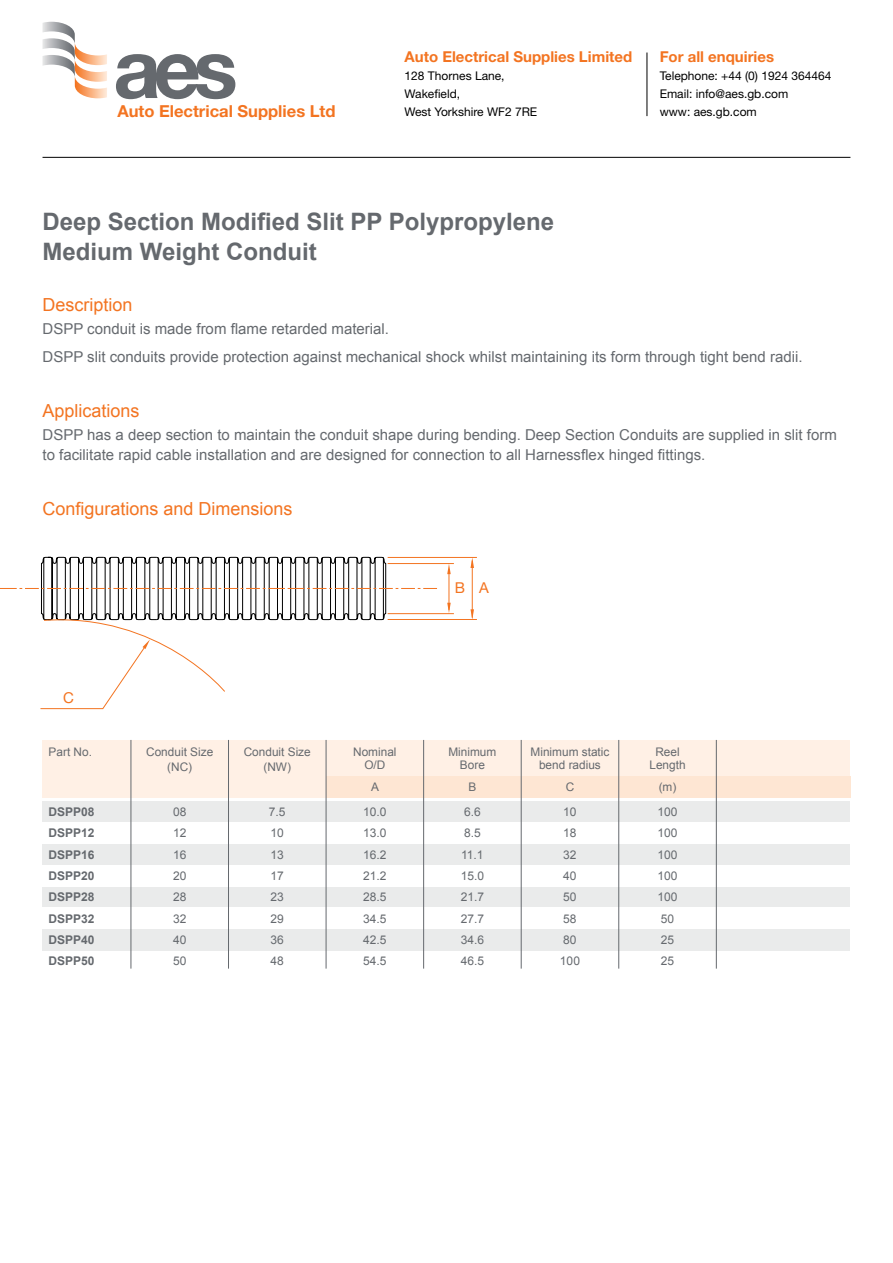
<style>
.page{position:relative;width:893px;height:1263px;background:#fff}
.page>*{position:absolute;margin:0;border:0;box-sizing:border-box;transform-origin:0 0}
.t1{font:700 24px/30px "Arial";color:#65696e}
.t2{font:18px "Arial";color:#f37421}
.t3{font:700 16.5px "Helvetica Neue";color:#f37421}
.t4{font:15px/28px "Arial";color:#65696e}
.t5{font:700 15px "Helvetica Neue";color:#f37421}
.t6{font:15px "Helvetica Neue";color:#f37421}
.t7{font:12px/21.3px "Arial";color:#65696e}
.t8{font:12px/18px "Helvetica Neue";color:#000}
.t9{font:700 12px/21.3px "Arial";color:#65696e;text-align:justify}
.t10{font:11.85px/12.9px "Arial";color:#65696e;text-align:center}
</style>
<div class="page">
<hr style="left:43px;top:157px;width:807px;height:1px;background:#000">
<div style="left:43px;top:801px;width:807px;height:21px;background:#eaebeb"></div>
<div style="left:43px;top:843px;width:807px;height:22px;background:#eaebeb"></div>
<div style="left:43px;top:886px;width:807px;height:22px;background:#eaebeb"></div>
<div style="left:43px;top:929px;width:807px;height:21px;background:#eaebeb"></div>
<div style="left:43px;top:740px;width:807px;height:58px;background:#fff0e5"></div>
<div style="left:326px;top:776px;width:524px;height:22px;background:#fee6d3"></div>
<hr style="left:131px;top:740px;width:1px;height:228px;background:#65696e">
<hr style="left:228px;top:740px;width:1px;height:228px;background:#65696e">
<hr style="left:326px;top:740px;width:1px;height:228px;background:#65696e">
<hr style="left:423px;top:740px;width:1px;height:228px;background:#65696e">
<hr style="left:521px;top:740px;width:1px;height:228px;background:#65696e">
<hr style="left:618px;top:740px;width:1px;height:228px;background:#65696e">
<hr style="left:716px;top:740px;width:1px;height:228px;background:#65696e">
<svg style="left:0;top:557px;width:477px;height:152px"></svg>
<svg style="left:41px;top:557px;width:433px;height:92px"></svg>
<hr style="left:647px;top:53px;width:1px;height:63px;background:#000">
<svg style="left:116px;top:54px;width:119px;height:45px"></svg>
<svg style="left:43px;top:22px;width:64px;height:76px"></svg>
<p class="t5" style="left:405px;top:48px;width:229px">Auto Electrical Supplies Limited</p>
<p class="t8" style="left:405px;top:67px;width:134px">128 Thornes Lane,<br>Wakefield,<br>West Yorkshire WF2 7RE</p>
<p class="t5" style="left:660px;top:48px;width:116px">For all enquiries</p>
<p class="t8" style="left:660px;top:67px;width:173px">Telephone: +44 (0) 1924 364464<br>Email: info@aes.gb.com</p>
<p class="t3" style="left:117px;top:101px;width:220px">Auto Electrical Supplies Ltd</p>
<p class="t8" style="left:660px;top:103px;width:99px">www: aes.gb.com</p>
<h1 class="t1" style="left:43px;top:207px;width:513px">Deep Section Modified Slit PP Polypropylene<br>Medium Weight Conduit</h1>
<p class="t2" style="left:43px;top:294px;width:92px">Description</p>
<p class="t4" style="left:43px;top:315px;width:762px">DSPP conduit is made from flame retarded material.<br>DSPP slit conduits provide protection against mechanical shock whilst maintaining its form through tight bend radii.</p>
<p class="t2" style="left:43px;top:401px;width:99px">Applications</p>
<p class="t4" style="left:43px;top:425px;width:796px;line-height:19.5px">DSPP has a deep section to maintain the conduit shape during bending. Deep Section Conduits are supplied in slit form to facilitate rapid cable installation and are designed for connection to all Harnessflex hinged fittings.</p>
<p class="t2" style="left:43px;top:498px;width:252px">Configurations and Dimensions</p>
<p class="t6" style="left:63px;top:688px;width:12px">C</p>
<p class="t6" style="left:455px;top:579px;width:35px">B A</p>
<p class="t10" style="left:49px;top:745px;width:45px">Part No.</p>
<p class="t10" style="left:146px;top:745px;width:69px">Conduit Size</p>
<p class="t10" style="left:244px;top:745px;width:69px">Conduit Size</p>
<p class="t10" style="left:353px;top:745px;width:45px">Nominal<br>O/D</p>
<p class="t10" style="left:448px;top:745px;width:49px">Minimum<br>Bore</p>
<p class="t10" style="left:530px;top:745px;width:80px">Minimum static bend radius</p>
<p class="t10" style="left:655px;top:745px;width:26px">Reel</p>
<p class="t10" style="left:167px;top:761px;width:26px">(NC)</p>
<p class="t10" style="left:263px;top:761px;width:29px">(NW)</p>
<p class="t10" style="left:649px;top:758px;width:38px">Length</p>
<p class="t10" style="left:371px;top:781px;width:9px">A</p>
<p class="t10" style="left:468px;top:781px;width:9px">B</p>
<p class="t10" style="left:566px;top:781px;width:10px">C</p>
<p class="t10" style="left:659px;top:781px;width:19px">(m)</p>
<p class="t9" style="left:49px;top:801px;width:48px">DSPP08<br>DSPP12<br>DSPP16<br>DSPP20<br>DSPP28<br>DSPP32<br>DSPP40<br>DSPP50</p>
<p class="t7" style="left:173px;top:801px;width:15px;text-align:justify">08<br>12<br>16<br>20<br>28<br>32<br>40<br>50</p>
<p class="t7" style="left:269px;top:801px;width:18px">7.5<br>10<br>13<br>17<br>23<br>29<br>36<br>48</p>
<p class="t7" style="left:363px;top:801px;width:25px;text-align:justify">10.0<br>13.0<br>16.2<br>21.2<br>28.5<br>34.5<br>42.5<br>54.5</p>
<p class="t7" style="left:461px;top:801px;width:25px">6.6<br>8.5<br>11.1<br>15.0<br>21.7<br>27.7<br>34.6<br>46.5</p>
<p class="t7" style="left:560px;top:801px;width:22px">10<br>18<br>32<br>40<br>50<br>58<br>80<br>100</p>
<p class="t7" style="left:657px;top:801px;width:22px">100<br>100<br>100<br>100<br>100<br>50<br>25<br>25</p>
</div>
